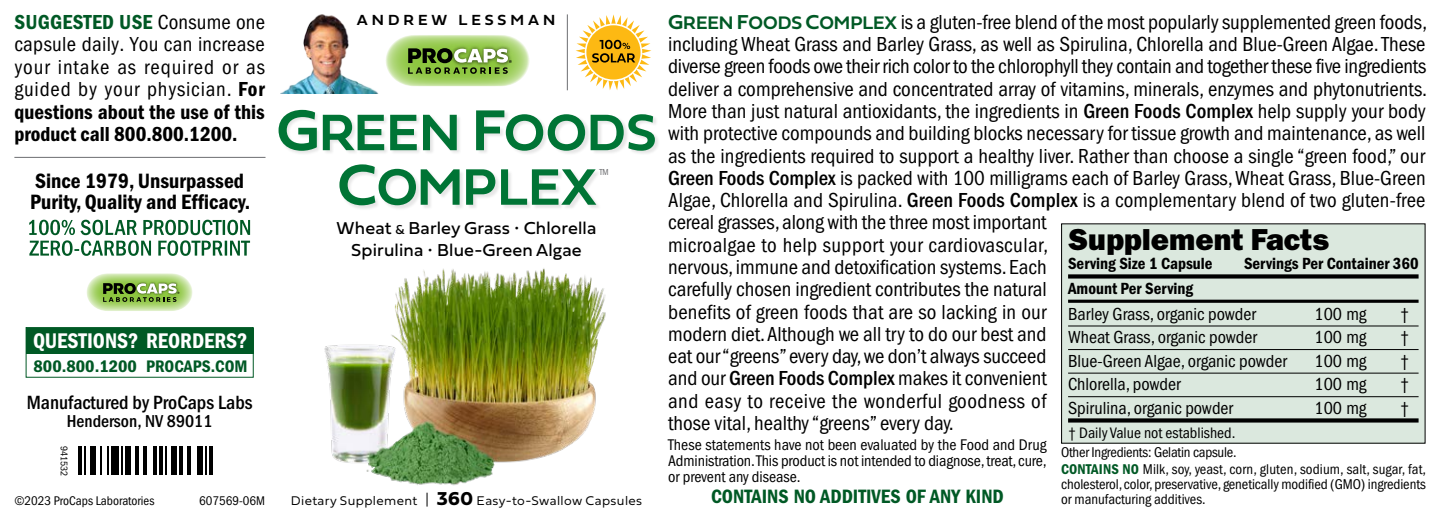
<style>
.page{position:relative;width:1440px;height:519px;background:#fff}
.page>*{position:absolute;margin:0;border:0;box-sizing:border-box;transform-origin:0 0}
.t1{font:700 53.4px/54.4px "Fieldwork Hum Demi";letter-spacing:.005em;color:#007435;text-align:center}
.t2{font:30.4px "ITC Franklin Gothic Std Hvy";color:#000}
.t3{font:600 condensed 22px "Franklin Gothic";color:#fff}
.t4{font:21.4px/21px "ITC Franklin Gothic Std Dm Cd";color:#000}
.t5{font:condensed 21px/22.2px "ITC Franklin Gothic Std";color:#000}
.t6{font:21px/22.4px "ITC Franklin Gothic Std Dm Cd";letter-spacing:.005em;color:#000}
.t7{font:21px "ITC Franklin Gothic Std Dm Cd";letter-spacing:.01em;color:#005925}
.t8{font:20px "ITC Franklin Gothic Std Dm Cd";color:#005925}
.t9{font:500 condensed 19.8px "ITC Franklin Gothic Std";color:#000}
.t10{font:condensed 18px "ITC Franklin Gothic Std";color:#000}
.t11{font:18px/22px "Fieldwork Hum";letter-spacing:.01em;color:#000;text-align:center}
.t12{font:500 condensed 17.8px "ITC Franklin Gothic Std";color:#000}
.t13{font:600 condensed 17.2px "Franklin Gothic";color:#005925;scale:1.07 1}
.t14{font:16.8px "ITC Franklin Gothic Std Dm Cd";color:#000}
.t15{font:condensed 16px/16px "ITC Franklin Gothic Std";letter-spacing:-.005em;color:#000;text-align:justify}
.t16{font:condensed 15.6px "ITC Franklin Gothic Std";color:#000}
.t17{font:15.2px "Fieldwork Geo Demibold";letter-spacing:.25em;color:#000}
.t18{font:condensed 14.6px/14.6px "ITC Franklin Gothic Std";letter-spacing:-.005em;color:#000;text-align:justify}
.t19{font:13.2px "Fieldwork Hum Light";letter-spacing:.03em;color:#000}
.t20{font:condensed 13px "ITC Franklin Gothic Std";color:#000}
.t21{font:condensed 10px "ITC Franklin Gothic Std";letter-spacing:-.015em;color:#000}
.t22{font:condensed 9px "Franklin Gothic";color:#6d6e71}
.s1{font-family:"ITC Franklin Gothic Std";font-stretch:condensed;color:#000}
.s2{font-family:"ITC Franklin Gothic Std Dm Cd";font-stretch:normal}
.s3{font-size:60px}
.s4{font-size:13.6px}
.s5{font-weight:100}
.s6{font-family:"Fieldwork Hum";font-weight:700;font-size:19.4px}
.s7{font-family:"Fieldwork Hum Demi";font-weight:700;font-stretch:normal;color:#005925}
.s8{font-family:"Fieldwork Hum Demi";font-weight:700;font-stretch:normal;font-size:18.8px;color:#005925}
.s9{font-weight:500}
.s10{font-family:"ITC Franklin Gothic Std Dm Cd";font-stretch:normal;color:#005925}
</style>
<div class="page">
<div style="left:1062px;top:224px;width:363px;height:219px;background:#dbe8de"></div>
<svg style="left:1068px;top:274px;width:351px;height:4px"></svg>
<hr style="left:1068px;top:299px;width:351px;height:3px;background:#000">
<hr style="left:1068px;top:325px;width:351px;height:1px;background:#000">
<hr style="left:1068px;top:349px;width:351px;height:1px;background:#000">
<hr style="left:1068px;top:372px;width:351px;height:1px;background:#000">
<hr style="left:1068px;top:396px;width:351px;height:1px;background:#000">
<svg style="left:1068px;top:418px;width:351px;height:4px"></svg>
<div style="left:26px;top:327px;width:227px;height:26px;background:#005925"></div>
<div style="left:26px;top:327px;width:228px;height:50px;border:1px solid #005925"></div>
<hr style="left:78px;top:446px;width:4px;height:29px;background:#000">
<hr style="left:84px;top:446px;width:2px;height:29px;background:#000">
<div style="left:90px;top:446px;width:6px;height:29px;background:#000"></div>
<hr style="left:100px;top:446px;width:2px;height:29px;background:#000">
<hr style="left:107px;top:446px;width:2px;height:29px;background:#000">
<div style="left:111px;top:446px;width:8px;height:29px;background:#000"></div>
<hr style="left:121px;top:446px;width:2px;height:29px;background:#000">
<div style="left:125px;top:446px;width:6px;height:29px;background:#000"></div>
<hr style="left:135px;top:446px;width:4px;height:29px;background:#000">
<hr style="left:143px;top:446px;width:4px;height:29px;background:#000">
<hr style="left:153px;top:446px;width:4px;height:29px;background:#000">
<hr style="left:159px;top:446px;width:4px;height:29px;background:#000">
<hr style="left:165px;top:446px;width:2px;height:29px;background:#000">
<div style="left:171px;top:446px;width:6px;height:29px;background:#000"></div>
<hr style="left:179px;top:446px;width:4px;height:29px;background:#000">
<hr style="left:187px;top:446px;width:4px;height:29px;background:#000">
<div style="left:197px;top:446px;width:6px;height:29px;background:#000"></div>
<hr style="left:205px;top:446px;width:2px;height:29px;background:#000">
<hr style="left:209px;top:446px;width:4px;height:29px;background:#000">
<hr style="left:14px;top:157px;width:252px;height:1px;background:#6d6e71">
<svg style="left:29px;top:219px;width:221px;height:37px"></svg>
<svg style="left:87px;top:273px;width:106px;height:38px;background:#a8c680"></svg>
<img style="left:324px;top:268px;width:282px;height:218px">
<img style="left:281px;top:14px;width:98px;height:80px">
<hr style="left:567px;top:14px;width:1px;height:76px;background:#6d6e71">
<svg style="left:386px;top:35px;width:144px;height:51px;background:#a1c174"></svg>
<svg style="left:576px;top:14px;width:75px;height:76px"></svg>
<div style="left:279px;top:110px;width:381px;height:101px;background:#000;opacity:.1"></div>
<p class="t7" style="left:14px;top:10px;width:252px">SUGGESTED USE <span class="s1">Consume one</span></p>
<p class="t5" style="left:14px;top:33px;width:252px;text-align:justify">capsule daily. You can increase your intake as required or as guided by your physician. <span class="s2">For</span></p>
<p class="t6" style="left:14px;top:101px;width:252px">questions about the use of this product call 800.800.1200.</p>
<p class="t4" style="left:30px;top:170px;width:221px">Since 1979, Unsurpassed<br>Purity, Quality and Efficacy.</p>
<p class="t3" style="left:33px;top:328px;width:216px">QUESTIONS? REORDERS?</p>
<p class="t13" style="left:34px;top:356px;width:202px">800.800.1200 PROCAPS.COM</p>
<p class="t9" style="left:27px;top:391px;width:227px">Manufactured by ProCaps Labs</p>
<p class="t12" style="left:67px;top:410px;width:147px">Henderson, NV 89011</p>
<p class="t21" style="left:70px;top:445px;width:31px;rotate:90deg">941532</p>
<p class="t20" style="left:14px;top:492px;width:142px">©2023 ProCaps Laboratories</p>
<p class="t20" style="left:199px;top:492px;width:67px">607569-06M</p>
<p class="t17" style="left:357px;top:8px;width:200px">ANDREW LESSMAN</p>
<h1 class="t1" style="left:276px;top:103px;width:382px"><span class="s3">G</span>REEN <span class="s3">F</span>OODS<br><span class="s3">C</span>OMPLEX</h1>
<p class="t11" style="left:337px;top:216px;width:261px">Wheat <span class="s4">&amp;</span> Barley Grass <span class="s5">•</span> Chlorella<br>Spirulina <span class="s5">•</span> Blue-Green Algae</p>
<p class="t22" style="left:599px;top:167px;width:11px">TM</p>
<p class="t19" style="left:291px;top:489px;width:353px">Dietary Supplement | <span class="s6">360</span> Easy-to-Swallow Capsules</p>
<p class="t5" style="left:668px;top:11px;width:761px"><span class="s7">G</span><span class="s8">REEN</span> <span class="s7">F</span><span class="s8">OODS</span> <span class="s7">C</span><span class="s8">OMPLEX</span> is a gluten-free blend of the most popularly supplemented green foods, including Wheat Grass and Barley Grass, as well as Spirulina, Chlorella and Blue-Green Algae. These diverse green foods owe their rich color to the chlorophyll they contain and together these five ingredients deliver a comprehensive and concentrated array of vitamins, minerals, enzymes and phytonutrients.<br>More than just natural antioxidants, the ingredients in <span class="s9">Green Foods Complex</span> help supply your body with protective compounds and building blocks necessary for tissue growth and maintenance, as well as the ingredients required to support a healthy liver. Rather than choose a single “green food,” our <span class="s9">Green Foods Complex</span> is packed with 100 milligrams each of Barley Grass, Wheat Grass, Blue-Green Algae, Chlorella and Spirulina. <span class="s9">Green Foods Complex</span> is a complementary blend of two gluten-free cereal grasses, along with the three most important<br>microalgae to help support your cardiovascular,<br>nervous, immune and detoxification systems. Each<br>carefully chosen ingredient contributes the natural<br>benefits of green foods that are so lacking in our<br>modern diet. Although we all try to do our best and<br>eat our “greens” every day, we don’t always succeed<br>and our <span class="s9">Green Foods Complex</span> makes it convenient<br>and easy to receive the wonderful goodness of<br>those vital, healthy “greens” every day.</p>
<p class="t15" style="left:668px;top:436px;width:380px">These statements have not been evaluated by the Food and Drug Administration. This product is not intended to diagnose, treat, cure, or prevent any disease.</p>
<p class="t8" style="left:711px;top:485px;width:294px">CONTAINS NO ADDITIVES OF ANY KIND</p>
<h2 class="t2" style="left:1068px;top:221px;width:262px">Supplement Facts</h2>
<p class="t14" style="left:1068px;top:254px;width:146px">Serving Size 1 Capsule</p>
<p class="t14" style="left:1244px;top:254px;width:176px">Servings Per Container 360</p>
<p class="t14" style="left:1068px;top:278px;width:126px">Amount Per Serving</p>
<p class="t10" style="left:1068px;top:303px;width:190px">Barley Grass, organic powder</p>
<p class="t10" style="left:1314px;top:303px;width:54px">100 mg</p>
<p class="t10" style="left:1400px;top:303px;width:11px">†</p>
<p class="t10" style="left:1068px;top:327px;width:190px">Wheat Grass, organic powder</p>
<p class="t10" style="left:1314px;top:327px;width:54px">100 mg</p>
<p class="t10" style="left:1400px;top:327px;width:11px">†</p>
<p class="t10" style="left:1068px;top:350px;width:221px">Blue-Green Algae, organic powder</p>
<p class="t10" style="left:1314px;top:350px;width:54px">100 mg</p>
<p class="t10" style="left:1400px;top:350px;width:11px">†</p>
<p class="t10" style="left:1068px;top:374px;width:114px">Chlorella, powder</p>
<p class="t10" style="left:1314px;top:374px;width:54px">100 mg</p>
<p class="t10" style="left:1400px;top:374px;width:11px">†</p>
<p class="t10" style="left:1068px;top:397px;width:167px">Spirulina, organic powder</p>
<p class="t10" style="left:1314px;top:397px;width:54px">100 mg</p>
<p class="t10" style="left:1400px;top:397px;width:11px">†</p>
<p class="t16" style="left:1068px;top:423px;width:169px">† Daily Value not established.</p>
<p class="t18" style="left:1061px;top:445px;width:177px">Other Ingredients: Gelatin capsule.</p>
<p class="t18" style="left:1061px;top:462px;width:367px"><span class="s10">CONTAINS NO</span> Milk, soy, yeast, corn, gluten, sodium, salt, sugar, fat, cholesterol, color, preservative, genetically modified (GMO) ingredients or manufacturing additives.</p>
</div>
